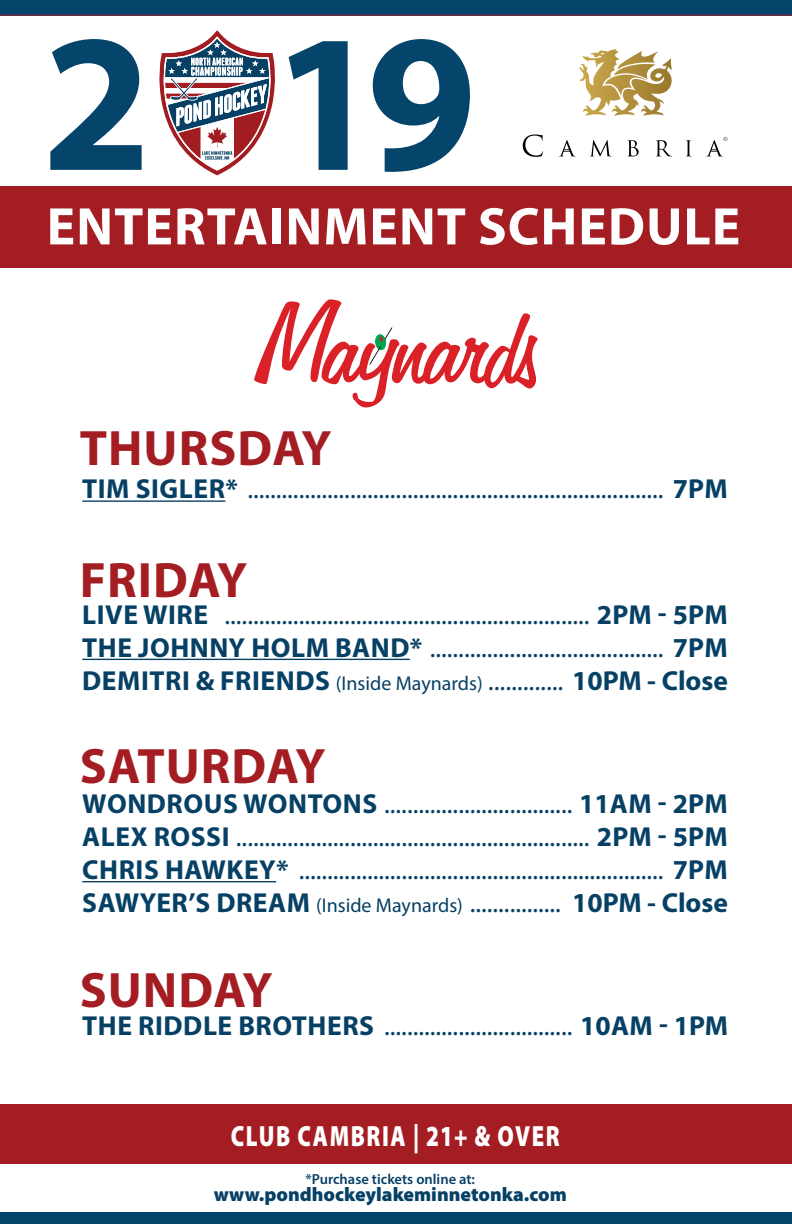
<style>
.page{position:relative;width:792px;height:1224px;background:#fff}
.page>*{position:absolute;margin:0;border:0;box-sizing:border-box;transform-origin:0 0}
.t1{font:700 53.3px "Myriad Pro";letter-spacing:.02em;color:#fff}
.t2{font:700 50px "Myriad Pro";letter-spacing:.02em;color:#a31d22}
.t3{font:900 29.3px "Myriad Pro";letter-spacing:.07em;color:#fff;scale:.77 1}
.t4{font:27.5px "Myriad Pro";color:#064065}
.t5{font:700 27.5px "Myriad Pro";color:#064065}
.t6{font:700 27.5px "Myriad Pro";letter-spacing:.02em;color:#064065}
.t7{font:900 19.6px "Myriad Pro";color:#064065}
.t8{font:600 14.6px "Myriad Pro";color:#064065}
.s1{font-weight:700}
.s2{font-weight:400;font-size:20px}
.s3{font-weight:400;font-style:italic}
.s4{font-weight:400}
</style>
<div class="page">
<div style="left:0;top:186px;width:792px;height:81px;background:#a31d22"></div>
<svg style="left:0;top:0;width:792px;height:16px;background:#0e4266"></svg>
<div style="left:0;top:1212px;width:792px;height:12px;background:#05456b"></div>
<hr style="left:82px;top:500px;width:143px;height:2px;background:#064065">
<hr style="left:82px;top:659px;width:328px;height:1px;background:#064065">
<hr style="left:82px;top:881px;width:194px;height:1px;background:#064065">
<svg style="left:254px;top:299px;width:284px;height:108px"></svg>
<svg style="left:578px;top:49px;width:38px;height:67px"></svg>
<svg style="left:523px;top:135px;width:20px;height:22px"></svg>
<svg style="left:591px;top:140px;width:20px;height:16px"></svg>
<svg style="left:627px;top:140px;width:12px;height:16px"></svg>
<svg style="left:656px;top:140px;width:15px;height:16px"></svg>
<svg style="left:686px;top:140px;width:5px;height:16px"></svg>
<svg style="left:560px;top:140px;width:15px;height:16px"></svg>
<svg style="left:707px;top:137px;width:21px;height:19px"></svg>
<div style="left:0;top:1104px;width:792px;height:59px;background:#a31d22"></div>
<svg style="left:50px;top:39px;width:92px;height:131px"></svg>
<svg style="left:289px;top:41px;width:59px;height:129px"></svg>
<svg style="left:373px;top:39px;width:97px;height:133px"></svg>
<svg style="left:159px;top:30px;width:116px;height:145px"></svg>
<p class="t1" style="left:47px;top:192px;width:695px">ENTERTAINMENT SCHEDULE</p>
<p class="t2" style="left:80px;top:415px;width:253px">THURSDAY</p>
<p class="t4" style="left:82px;top:472px;width:647px"><span class="s1">TIM SIGLER*</span> ......................................................................... <span class="s1">7PM</span></p>
<p class="t2" style="left:80px;top:547px;width:169px">FRIDAY</p>
<p class="t4" style="left:82px;top:597px;width:647px"><span class="s1">LIVE WIRE</span> ................................................................ <span class="s1">2PM - 5PM</span></p>
<p class="t4" style="left:82px;top:630px;width:647px"><span class="s1">THE JOHNNY HOLM BAND*</span> ......................................... <span class="s1">7PM</span></p>
<p class="t6" style="left:82px;top:662px;width:647px">DEMITRI &amp; FRIENDS <span class="s2">(Inside Maynards)</span> <span class="s3">.............</span> 10PM - Close</p>
<p class="t2" style="left:80px;top:734px;width:247px">SATURDAY</p>
<p class="t4" style="left:82px;top:787px;width:647px"><span class="s1">WONDROUS WONTONS</span> ................................. <span class="s1">11AM - 2PM</span></p>
<p class="t4" style="left:82px;top:820px;width:647px"><span class="s1">ALEX ROSSI</span> .............................................................. <span class="s1">2PM - 5PM</span></p>
<p class="t4" style="left:82px;top:853px;width:647px"><span class="s1">CHRIS HAWKEY*</span> ................................................................ <span class="s1">7PM</span></p>
<p class="t5" style="left:82px;top:885px;width:647px">SAWYER’S DREAM <span class="s2">(Inside Maynards)</span> <span class="s4">................</span> 10PM - Close</p>
<p class="t2" style="left:80px;top:958px;width:194px">SUNDAY</p>
<p class="t4" style="left:82px;top:1009px;width:647px"><span class="s1">THE RIDDLE BROTHERS</span> ................................. <span class="s1">10AM - 1PM</span></p>
<p class="t3" style="left:231px;top:1119px;width:429px">CLUB CAMBRIA | 21+ &amp; OVER</p>
<p class="t8" style="left:305px;top:1170px;width:171px">*Purchase tickets online at:</p>
<p class="t7" style="left:214px;top:1184px;width:355px">www.pondhockeylakeminnetonka.com</p>
</div>
